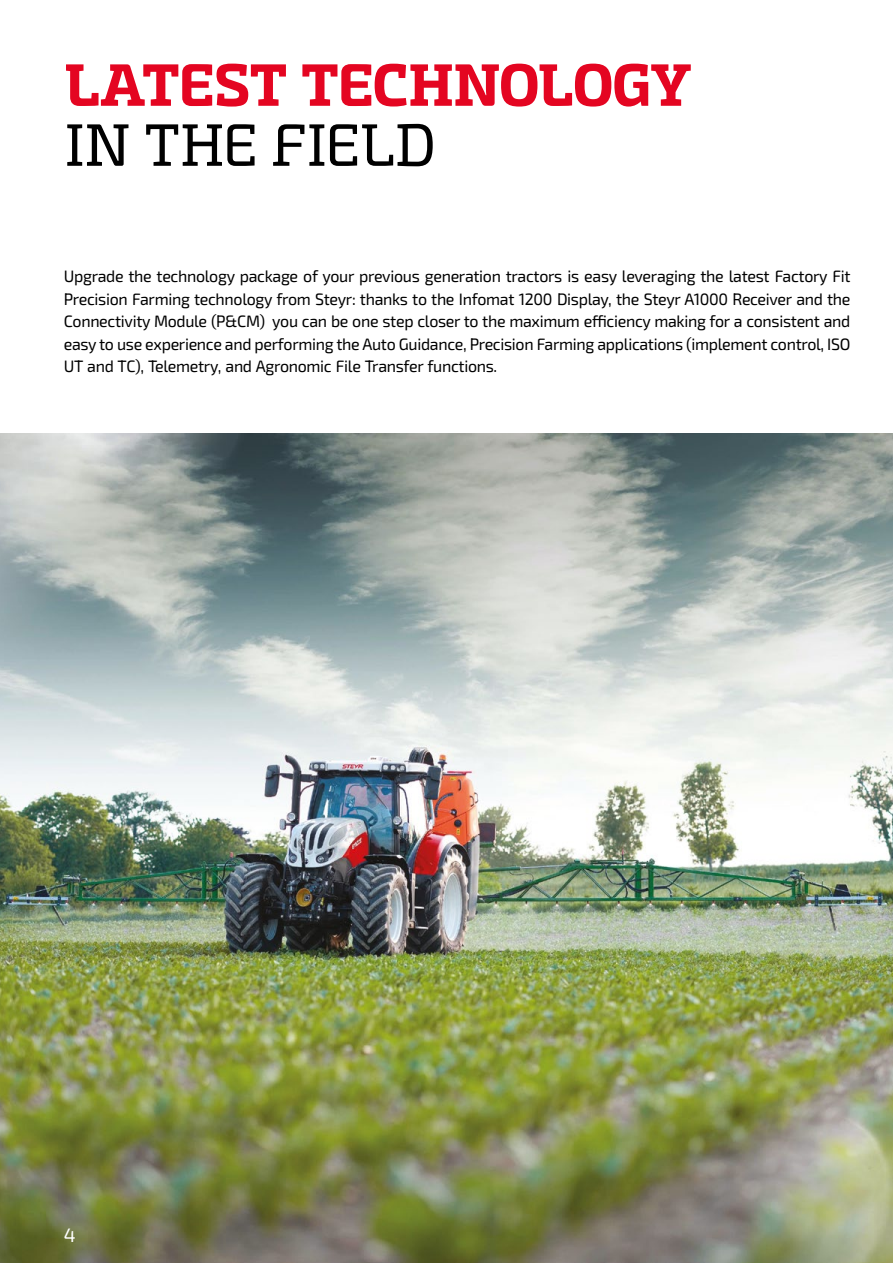
<style>
.page{position:relative;width:893px;height:1263px;background:#fff}
.page>*{position:absolute;margin:0;border:0;box-sizing:border-box;transform-origin:0 0}
.t1{font:700 60px "Exo Slab Pro";letter-spacing:-.025em;color:#e40521}
.t2{font:60px "Exo Slab Pro";letter-spacing:-.02em;color:#000}
.t3{font:19.5px "Exo 2";color:#fff}
.t4{font:16.5px/22.5px "Exo 2";letter-spacing:-.02em;color:#000;text-align:justify}
</style>
<div class="page">
<img style="left:0;top:434px;width:893px;height:829px">
<h1 class="t1" style="left:64px;top:47px;width:628px">LATEST TECHNOLOGY</h1>
<h1 class="t2" style="left:64px;top:109px;width:373px">IN THE FIELD</h1>
<p class="t4" style="left:64px;top:265px;width:788px">Upgrade the technology package of your previous generation tractors is easy leveraging the latest Factory Fit Precision Farming technology from Steyr: thanks to the Infomat 1200 Display, the Steyr A1000 Receiver and the Connectivity Module (P&amp;CM) you can be one step closer to the maximum efficiency making for a consistent and easy to use experience and performing the Auto Guidance, Precision Farming applications (implement control, ISO UT and TC), Telemetry, and Agronomic File Transfer functions.</p>
<p class="t3" style="left:64px;top:1221px;width:13px">4</p>
</div>
